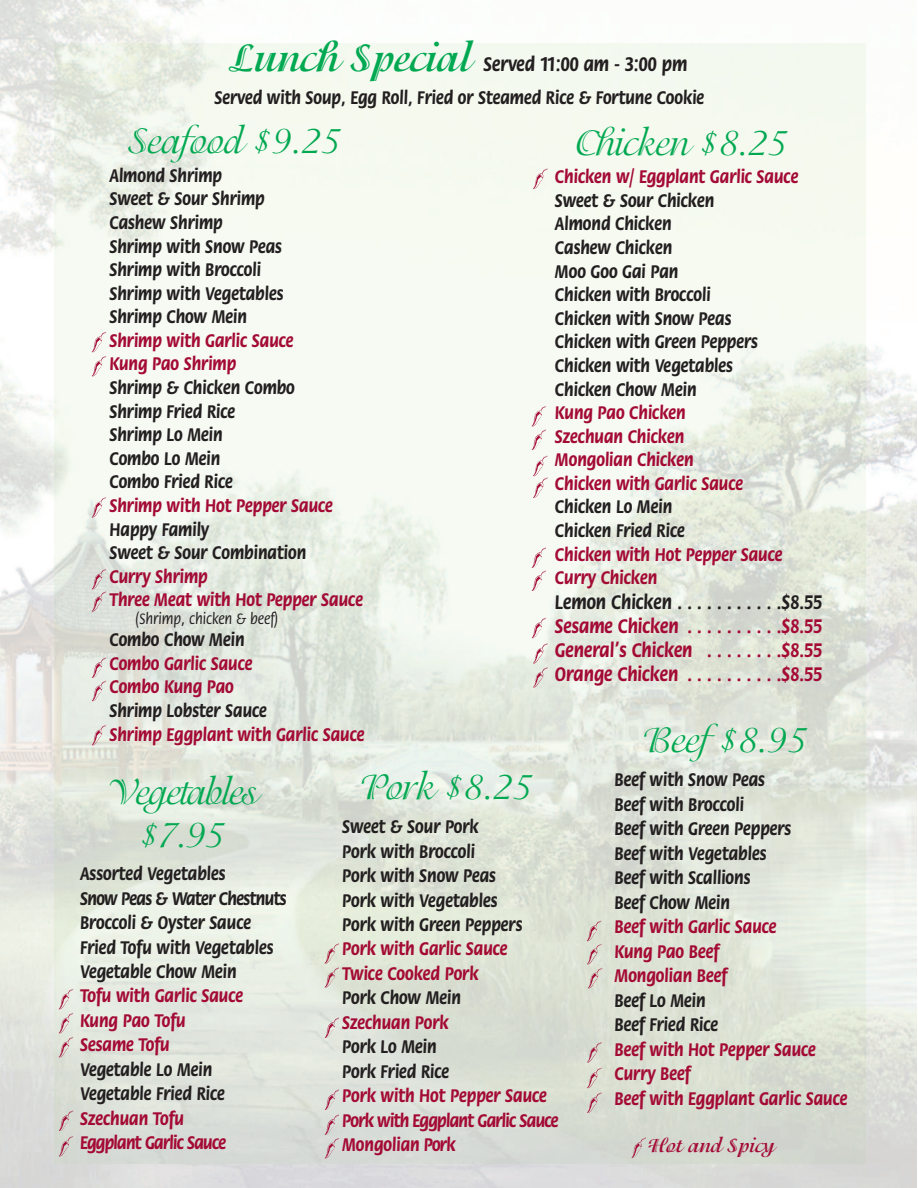
<style>
.page{position:relative;width:918px;height:1188px;background:#fff}
.page>*{position:absolute;margin:0;border:0;box-sizing:border-box;transform-origin:0 0}
.t1{font:39px "Isadora";letter-spacing:-.03em;color:#00a851}
.t2{font:39px/43.5px "Isadora";letter-spacing:-.06em;color:#00a851;text-align:center}
.t3{font:700 21px/24px "Flora";color:#a30a34;text-align:justify;scale:.85 1}
.t4{font:700 21px "Flora";color:#231f20;scale:.85 1}
.t5{font:700 21px "Isadora";color:#a30a34}
.t6{font:700 19.5px/23.5px "Flora";color:#231f20;scale:.85 1}
.t7{font:700 19.5px/23.5px "Flora";color:#a30a34;scale:.85 1}
.t8{font:700 19.5px/24.5px "Flora";letter-spacing:-.03em;color:#a30a34;scale:.85 1}
.t9{font:700 19.5px/24.5px "Flora";letter-spacing:-.04em;color:#a30a34;scale:.85 1}
.t10{font:500 16.5px "Flora";color:#231f20;scale:.85 1}
.s1{font-family:"Isadora";font-size:42px;color:#00a851}
</style>
<div class="page">
<img style="left:0;top:0;width:917px;height:1188px">
<img style="left:54px;top:43px;width:811px;height:1120px">
<img style="left:92px;top:332px;width:14px;height:20px">
<img style="left:92px;top:356px;width:14px;height:21px">
<img style="left:92px;top:497px;width:14px;height:21px">
<img style="left:92px;top:569px;width:14px;height:43px">
<img style="left:92px;top:657px;width:14px;height:21px">
<img style="left:92px;top:681px;width:14px;height:20px">
<img style="left:92px;top:725px;width:14px;height:21px">
<img style="left:59px;top:989px;width:14px;height:21px">
<img style="left:59px;top:1013px;width:14px;height:21px">
<img style="left:59px;top:1037px;width:14px;height:21px">
<img style="left:59px;top:1110px;width:14px;height:21px">
<img style="left:59px;top:1136px;width:14px;height:21px">
<img style="left:324px;top:943px;width:15px;height:21px">
<img style="left:324px;top:967px;width:15px;height:21px">
<img style="left:324px;top:1017px;width:15px;height:21px">
<img style="left:324px;top:1089px;width:15px;height:21px">
<img style="left:324px;top:1114px;width:15px;height:21px">
<img style="left:324px;top:1138px;width:15px;height:21px">
<img style="left:587px;top:921px;width:14px;height:20px">
<img style="left:587px;top:944px;width:15px;height:21px">
<img style="left:588px;top:968px;width:14px;height:21px">
<img style="left:587px;top:1042px;width:15px;height:21px">
<img style="left:587px;top:1068px;width:15px;height:20px">
<img style="left:587px;top:1092px;width:15px;height:21px">
<img style="left:631px;top:1137px;width:15px;height:21px">
<img style="left:533px;top:667px;width:15px;height:21px">
<img style="left:533px;top:643px;width:15px;height:21px">
<img style="left:531px;top:618px;width:15px;height:20px">
<img style="left:531px;top:570px;width:15px;height:21px">
<img style="left:531px;top:547px;width:15px;height:21px">
<img style="left:533px;top:456px;width:15px;height:42px">
<img style="left:531px;top:429px;width:15px;height:21px">
<img style="left:531px;top:406px;width:15px;height:21px">
<img style="left:533px;top:168px;width:15px;height:21px">
<p class="t4" style="left:232px;top:55px;width:538px"><span class="s1">Lunch Special</span> Served 11:00 am - 3:00 pm</p>
<p class="t6" style="left:214px;top:87px;width:578px">Served with Soup, Egg Roll, Fried or Steamed Rice &amp; Fortune Cookie</p>
<h1 class="t1" style="left:575px;top:126px;width:216px">Chicken $8.25</h1>
<p class="t7" style="left:555px;top:167px;width:288px">Chicken w/ Eggplant Garlic Sauce</p>
<p class="t6" style="left:555px;top:190px;width:240px">Sweet &amp; Sour Chicken<br>Almond Chicken<br>Cashew Chicken<br>Moo Goo Gai Pan<br>Chicken with Broccoli<br>Chicken with Snow Peas<br>Chicken with Green Peppers<br>Chicken with Vegetables<br>Chicken Chow Mein</p>
<p class="t7" style="left:555px;top:402px;width:223px">Kung Pao Chicken<br>Szechuan Chicken<br>Mongolian Chicken<br>Chicken with Garlic Sauce</p>
<p class="t6" style="left:555px;top:497px;width:154px">Chicken Lo Mein<br>Chicken Fried Rice</p>
<p class="t7" style="left:555px;top:544px;width:269px">Chicken with Hot Pepper Sauce<br>Curry Chicken</p>
<p class="t4" style="left:555px;top:594px;width:316px">Lemon Chicken . . . . . . . . . . .$8.55</p>
<p class="t3" style="left:555px;top:616px;width:316px">Sesame Chicken . . . . . . . . . .$8.55<br>General’s Chicken . . . . . . . .$8.55<br>Orange Chicken . . . . . . . . . .$8.55</p>
<h1 class="t1" style="left:130px;top:125px;width:214px">Seafood $9.25</h1>
<p class="t6" style="left:109px;top:165px;width:206px">Almond Shrimp<br>Sweet &amp; Sour Shrimp<br>Cashew Shrimp<br>Shrimp with Snow Peas<br>Shrimp with Broccoli<br>Shrimp with Vegetables<br>Shrimp Chow Mein</p>
<p class="t7" style="left:109px;top:330px;width:218px">Shrimp with Garlic Sauce<br>Kung Pao Shrimp</p>
<p class="t6" style="left:109px;top:377px;width:220px">Shrimp &amp; Chicken Combo<br>Shrimp Fried Rice<br>Shrimp Lo Mein<br>Combo Lo Mein<br>Combo Fried Rice</p>
<p class="t7" style="left:109px;top:495px;width:264px">Shrimp with Hot Pepper Sauce</p>
<p class="t6" style="left:109px;top:519px;width:233px">Happy Family<br>Sweet &amp; Sour Combination</p>
<p class="t7" style="left:109px;top:566px;width:300px">Curry Shrimp<br>Three Meat with Hot Pepper Sauce</p>
<p class="t10" style="left:135px;top:612px;width:171px">(Shrimp, chicken &amp; beef)</p>
<p class="t6" style="left:109px;top:630px;width:160px">Combo Chow Mein</p>
<p class="t7" style="left:109px;top:653px;width:170px">Combo Garlic Sauce<br>Combo Kung Pao</p>
<p class="t6" style="left:109px;top:700px;width:187px">Shrimp Lobster Sauce</p>
<p class="t7" style="left:109px;top:724px;width:302px">Shrimp Eggplant with Garlic Sauce</p>
<h1 class="t1" style="left:642px;top:724px;width:168px">Beef $8.95</h1>
<p class="t6" style="left:615px;top:769px;width:210px;line-height:24.5px">Beef with Snow Peas<br>Beef with Broccoli<br>Beef with Green Peppers<br>Beef with Vegetables<br>Beef with Scallions<br>Beef Chow Mein</p>
<p class="t7" style="left:615px;top:916px;width:192px;line-height:24.5px">Beef with Garlic Sauce<br>Kung Pao Beef<br>Mongolian Beef</p>
<p class="t6" style="left:615px;top:990px;width:124px;line-height:24.5px">Beef Lo Mein<br>Beef Fried Rice</p>
<p class="t7" style="left:615px;top:1039px;width:276px;line-height:24.5px">Beef with Hot Pepper Sauce<br>Curry Beef<br>Beef with Eggplant Garlic Sauce</p>
<h1 class="t1" style="left:360px;top:771px;width:176px">Pork $8.25</h1>
<p class="t6" style="left:342px;top:816px;width:214px;line-height:24.5px">Sweet &amp; Sour Pork<br>Pork with Broccoli<br>Pork with Snow Peas<br>Pork with Vegetables<br>Pork with Green Peppers</p>
<p class="t7" style="left:342px;top:938px;width:196px;line-height:24.5px">Pork with Garlic Sauce<br>Twice Cooked Pork</p>
<p class="t6" style="left:342px;top:988px;width:141px">Pork Chow Mein</p>
<p class="t7" style="left:342px;top:1012px;width:127px">Szechuan Pork</p>
<p class="t6" style="left:342px;top:1036px;width:128px;line-height:24.5px">Pork Lo Mein<br>Pork Fried Rice</p>
<p class="t8" style="left:342px;top:1085px;width:256px">Pork with Hot Pepper Sauce<br>Pork with Eggplant Garlic Sauce<br>Mongolian Pork</p>
<h1 class="t2" style="left:107px;top:773px;width:153px">Vegetables $7.95</h1>
<p class="t6" style="left:80px;top:863px;width:244px;line-height:24.5px">Assorted Vegetables<br>Snow Peas &amp; Water Chestnuts<br>Broccoli &amp; Oyster Sauce<br>Fried Tofu with Vegetables<br>Vegetable Chow Mein</p>
<p class="t7" style="left:80px;top:985px;width:193px;line-height:24.5px">Tofu with Garlic Sauce<br>Kung Pao Tofu<br>Sesame Tofu</p>
<p class="t6" style="left:80px;top:1059px;width:172px;line-height:24.5px">Vegetable Lo Mein<br>Vegetable Fried Rice</p>
<p class="t9" style="left:80px;top:1108px;width:173px">Szechuan Tofu<br>Eggplant Garlic Sauce</p>
<p class="t5" style="left:648px;top:1137px;width:129px">Hot and Spicy</p>
</div>
